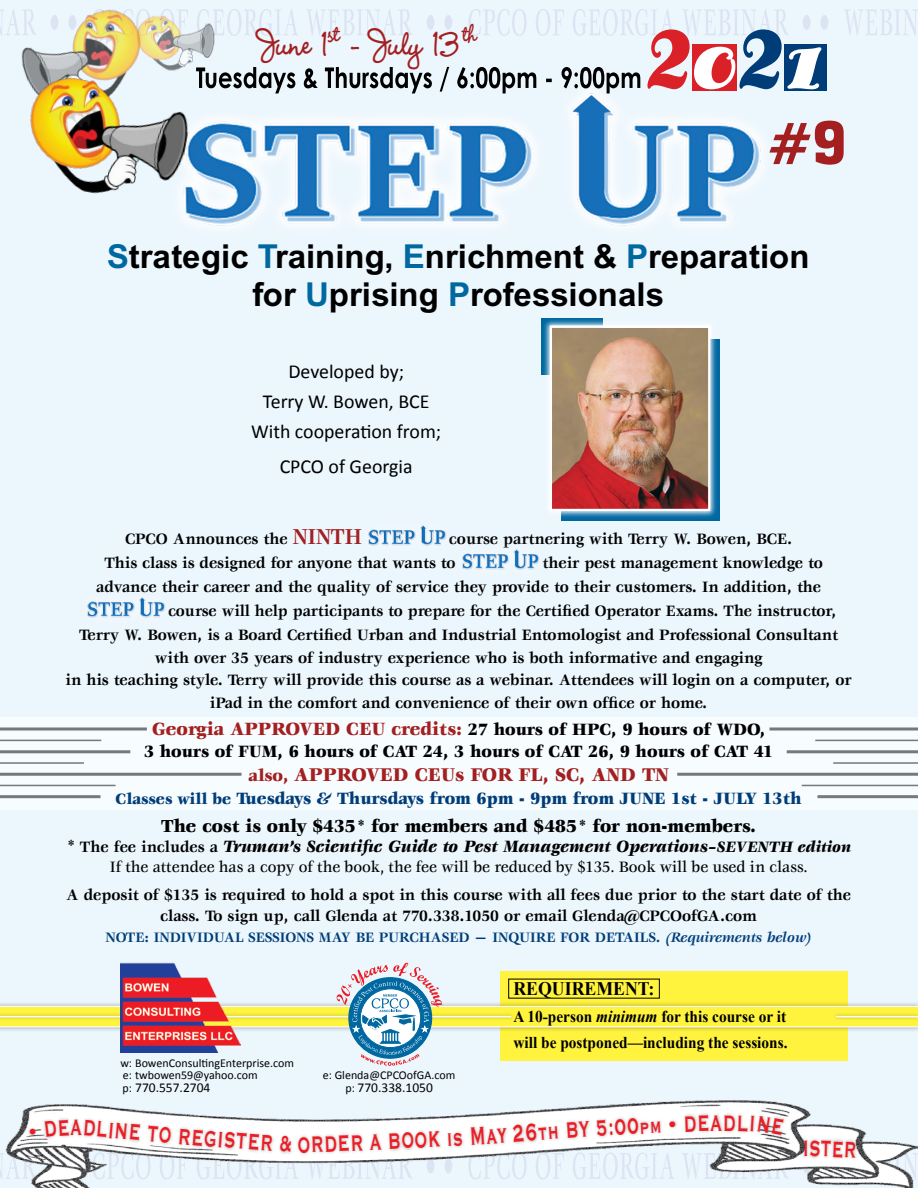
<style>
.page{position:relative;width:918px;height:1188px;background:#ebf6fd}
.page>*{position:absolute;margin:0;border:0;box-sizing:border-box;transform-origin:0 0}
.t1{font:57px "Aachen BT";color:#a31f20}
.t2{font:700 42.6px "Wendy LP Std";color:#a31f20;scale:.87 1}
.t3{font:700 33px/37.5px "Arial";color:#000;text-align:center}
.t4{font:700 29.25px "Copperplate Gothic BT";color:#ed1c24;scale:.62 1}
.t5{font:700 29.25px "Copperplate Gothic BT";color:#ed1c24;scale:.61 1}
.t6{font:900 20.25px "Veljovic";color:#a31f20;scale:.93 1}
.t7{font:19.8px/30px "Calibri";color:#000;text-align:center}
.t8{font:900 19.5px "Veljovic";color:#a31f20;scale:.93 1}
.t9{font:900 19.2px "Veljovic";color:#000;scale:.93 1}
.t10{font:700 19.2px "Times New Roman";color:#000;scale:.93 1}
.t11{font:italic 900 18px "Veljovic";color:#000;scale:.93 1}
.t12{font:900 18px "Veljovic";color:#003d78;scale:.93 1}
.t13{font:900 18px "Veljovic";color:#000;scale:.93 1}
.t14{font:700 16.5px/22.5px "Veljovic";color:#000;text-align:center;scale:.93 1}
.t15{font:500 16.5px "Veljovic";color:#000;scale:.93 1}
.t16{font:700 16.5px "Veljovic";color:#000;scale:.92 1}
.t17{font:700 16.5px/25.5px "Times New Roman";color:#000;scale:.93 1}
.t18{font:700 15px "Veljovic";color:#003d78;scale:.93 1}
.t19{font:italic 700 15px "Veljovic";color:#003d78}
.t20{font:13.5px "Calibri";color:#000}
.t21{font:12px/12px "Calibri";color:#000}
.s1{color:#0068a1}
.s2{font-size:23.7px;color:#a31f20}
.s3{font-size:18px;color:#000}
.s4{font-size:18px}
.s5{font-size:16.5px}
.s6{font-weight:700;font-style:normal;font-size:19.2px}
.s7{font-weight:700;font-style:normal;font-size:16.5px}
.s8{font-style:normal}
.s9{font-size:12px}
.s10{font-style:italic}
.s11{font-size:33.15px}
.s12{font-size:27.75px}
.s13{font-size:25.5px}
</style>
<div class="page">
<div style="left:0;top:717px;width:918px;height:93px;background:#f7fcfe"></div>
<hr style="left:818px;top:795px;width:100px;height:3px;background:#76787b">
<hr style="left:677px;top:773px;width:241px;height:3px;background:#76787b">
<hr style="left:0;top:773px;width:242px;height:3px;background:#76787b">
<hr style="left:0;top:728px;width:147px;height:2px;background:#76787b">
<hr style="left:770px;top:728px;width:148px;height:2px;background:#76787b">
<hr style="left:815px;top:740px;width:103px;height:1px;background:#76787b">
<hr style="left:833px;top:762px;width:85px;height:2px;background:#76787b">
<hr style="left:787px;top:750px;width:131px;height:3px;background:#76787b">
<hr style="left:802px;top:785px;width:116px;height:1px;background:#76787b">
<hr style="left:0;top:740px;width:101px;height:1px;background:#76787b">
<hr style="left:0;top:762px;width:84px;height:2px;background:#76787b">
<hr style="left:0;top:750px;width:130px;height:3px;background:#76787b">
<hr style="left:0;top:785px;width:116px;height:1px;background:#76787b">
<hr style="left:0;top:795px;width:100px;height:3px;background:#76787b">
<div style="left:541px;top:317px;width:178px;height:203px;background:#fff;opacity:.95"></div>
<img style="left:553px;top:328px;width:154px;height:180px">
<div style="left:550px;top:325px;width:160px;height:186px;border:2px solid #fff"></div>
<img style="left:22px;top:1100px;width:892px;height:88px">
<div style="left:26px;top:1111px;width:762px;height:45px;background:#000;opacity:.3"></div>
<svg style="left:0;top:963px;width:918px;height:103px"></svg>
<img style="left:368px;top:525px;width:78px;height:21px">
<div style="left:445px;top:534px;width:110px;height:53px;background:#ebf6fd"></div>
<img style="left:462px;top:549px;width:77px;height:21px">
<img style="left:87px;top:597px;width:78px;height:21px">
<img style="left:192px;top:93px;width:572px;height:135px">
<img style="left:30px;top:93px;width:180px;height:130px">
<svg style="left:0;top:9px;width:917px;height:84px"></svg>
<svg style="left:0;top:1115px;width:918px;height:64px"></svg>
<h2 class="t2" style="left:258px;top:18px;width:253px">June 1<sup>st</sup> - July 13<sup>th</sup></h2>
<h1 class="t1" style="left:768px;top:107px;width:80px">#9</h1>
<h3 class="t3" style="left:107px;top:238px;width:704px"><span class="s1">S</span>trategic <span class="s1">T</span>raining, <span class="s1">E</span>nrichment &amp; <span class="s1">P</span>reparation for <span class="s1">U</span>prising <span class="s1">P</span>rofessionals</h3>
<p class="t7" style="left:251px;top:356px;width:192px">Developed by;<br>Terry W. Bowen, BCE<br>With cooperation from;</p>
<p class="t7" style="left:280px;top:450px;width:134px">CPCO of Georgia</p>
<p class="t14" style="left:125px;top:529px;width:256px">CPCO Announces the <span class="s2">NINTH</span></p>
<p class="t14" style="left:104px;top:528px;width:741px;line-height:24px;text-align:left;text-indent:344px">course partnering with Terry W. Bowen, BCE.<br>This class is designed for anyone that wants to</p>
<p class="t14" style="left:543px;top:553px;width:303px">their pest management knowledge to</p>
<p class="t14" style="left:96px;top:577px;width:781px">advance their career and the quality of service they provide to their customers. In addition, the</p>
<p class="t16" style="left:168px;top:602px;width:728px">course will help participants to prepare for the Certified Operator Exams. The instructor,</p>
<p class="t14" style="left:79px;top:625px;width:817px">Terry W. Bowen, is a Board Certified Urban and Industrial Entomologist and Professional Consultant</p>
<p class="t14" style="left:66px;top:647px;width:847px">with over 35 years of industry experience who is both informative and engaging<br>in his teaching style. Terry will provide this course as a webinar. Attendees will login on a computer, or iPad in the comfort and convenience of their own office or home.</p>
<p class="t8" style="left:152px;top:718px;width:661px">Georgia APPROVED CEU credits: <span class="s3">27 hours of HPC, 9 hours of WDO,</span></p>
<p class="t13" style="left:144px;top:741px;width:678px">3 hours of FUM, 6 hours of CAT 24, 3 hours of CAT 26, 9 hours of CAT 41</p>
<p class="t6" style="left:248px;top:764px;width:66px"><span class="s4">also,</span> approved</p>
<p class="t6" style="left:415px;top:764px;width:77px">CEUs for</p>
<p class="t6" style="left:519px;top:764px;width:163px">FL, SC, and TN</p>
<p class="t12" style="left:116px;top:788px;width:739px"><span class="s5">Classes will be</span> Tuesdays &amp; Thursdays from 6pm - 9pm from JUNE 1st - JULY 13th</p>
<p class="t9" style="left:161px;top:815px;width:641px">The cost is only $435* for members and $485* for non-members.</p>
<p class="t11" style="left:66px;top:837px;width:846px"><span class="s6">*</span> <span class="s7">The fee includes a</span> Truman’s Scientific Guide to Pest Management Operations<span class="s5">–SEVENTH edition</span></p>
<p class="t15" style="left:110px;top:858px;width:752px">If the attendee has a copy of the book, the fee will be reduced by $135. Book will be used in class.</p>
<p class="t14" style="left:66px;top:885px;width:845px;line-height:21px">A deposit of $135 is required to hold a spot in this course with all fees due prior to the start date of the class. To sign up, call Glenda at 770.338.1050 or email Glenda@CPCOofGA.com</p>
<p class="t18" style="left:106px;top:929px;width:22px">Note</p>
<p class="t18" style="left:144px;top:929px;width:130px">: Individual Sessions</p>
<p class="t18" style="left:319px;top:929px;width:109px">may be purchase</p>
<p class="t18" style="left:459px;top:929px;width:169px">d — inquire for detai</p>
<p class="t19" style="left:640px;top:930px;width:173px"><span class="s8">ls.</span> (Requirements below)</p>
<p class="t21" style="left:120px;top:1056px;width:175px">w: BowenConsultingEnterprise.com e: twbowen59@yahoo.com</p>
<p class="t20" style="left:123px;top:1079px;width:89px"><span class="s9">p:</span> 770.557.2704</p>
<p class="t21" style="left:323px;top:1068px;width:134px">e: Glenda@CPCOofGA.com</p>
<p class="t20" style="left:345px;top:1079px;width:89px"><span class="s9">p:</span> 770.338.1050</p>
<p class="t10" style="left:513px;top:977px;width:153px">REQUIREMENT:</p>
<p class="t17" style="left:513px;top:1004px;width:296px">A 10-person <span class="s10">minimum</span> for this course or it will be postponed—including the sessions.</p>
<h3 class="t5" style="left:71px;top:1112px;width:20px">a</h3>
<h3 class="t5" style="left:84px;top:1112px;width:222px;rotate:5deg">dline TO REG</h3>
<h3 class="t4" style="left:218px;top:1124px;width:92px;rotate:4deg">ISTER</h3>
<h3 class="t4" style="left:297px;top:1129px;width:168px;rotate:-2deg">ORDER A B</h3>
<h3 class="t4" style="left:400px;top:1125px;width:138px;rotate:-3deg">OOK is <span class="s11">M</span></h3>
<h3 class="t4" style="left:537px;top:1117px;width:114px;rotate:-4deg"><span class="s12">th</span> by 5</h3>
<h3 class="t4" style="left:607px;top:1112px;width:88px;rotate:-3deg">:00<span class="s13">pm</span></h3>
<h3 class="t4" style="left:723px;top:1107px;width:23px">D</h3>
<h3 class="t5" style="left:803px;top:1133px;width:6px">I</h3>
</div>
